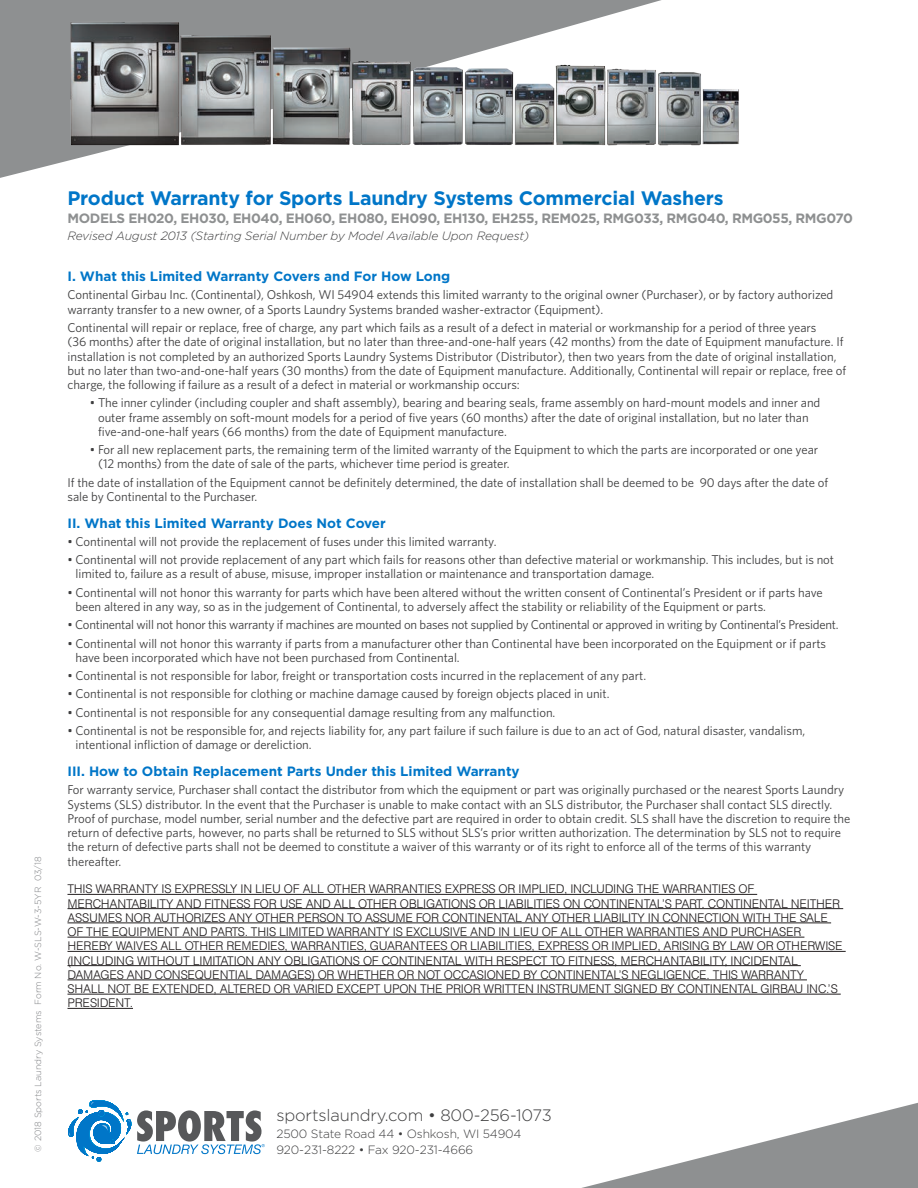
<style>
.page{position:relative;width:918px;height:1188px;background:#fff}
.page>*{position:absolute;margin:0;border:0;box-sizing:border-box;transform-origin:0 0}
.t1{font:700 19.5px "Gotham";letter-spacing:-.01em;color:#0076c8}
.t2{font:300 16.5px "Gotham";letter-spacing:-.01em;color:#3e3e3f}
.t3{font:700 13.5px "Gotham";color:#0076c8}
.t4{font:700 13.5px "Gotham";letter-spacing:-.03em;color:#8e9091}
.t5{font:12.75px/14.2px "Whitney";letter-spacing:-.005em;color:#3e3e3f}
.t6{font:300 12px/14.2px "AT Triumvirate";letter-spacing:-.015em;color:#231f20}
.t7{font:italic 300 12px "Gotham";letter-spacing:-.01em;color:#3e3e3f}
.t8{font:300 12px "Gotham";letter-spacing:-.01em;color:#3e3e3f}
.t9{font:300 9px "Gotham";color:#808285}
</style>
<div class="page">
<svg style="left:582px;top:1103px;width:336px;height:85px"></svg>
<svg style="left:0;top:0;width:661px;height:178px;fill:#8e9091"></svg>
<hr style="left:67px;top:894px;width:690px;height:1px;background:#231f20">
<hr style="left:67px;top:908px;width:776px;height:1px;background:#231f20">
<hr style="left:67px;top:923px;width:764px;height:1px;background:#231f20">
<hr style="left:67px;top:937px;width:737px;height:1px;background:#231f20">
<hr style="left:67px;top:951px;width:779px;height:1px;background:#231f20">
<hr style="left:67px;top:965px;width:734px;height:1px;background:#231f20">
<hr style="left:67px;top:980px;width:740px;height:1px;background:#231f20">
<hr style="left:67px;top:994px;width:774px;height:1px;background:#231f20">
<hr style="left:67px;top:1008px;width:66px;height:1px;background:#231f20">
<svg style="left:68px;top:1100px;width:197px;height:62px"></svg>
<img style="left:67px;top:14px;width:672px;height:134px">
<p class="t9" style="left:33px;top:1152px;width:297px;rotate:-90deg">© 2018 Sports Laundry Systems Form No. W-SLS-W-3-5YR 03/18</p>
<p class="t1" style="left:68px;top:187px;width:658px">Product Warranty for Sports Laundry Systems Commercial Washers</p>
<p class="t4" style="left:68px;top:211px;width:787px">MODELS EH020, EH030, EH040, EH060, EH080, EH090, EH130, EH255, REM025, RMG033, RMG040, RMG055, RMG070</p>
<p class="t7" style="left:68px;top:229px;width:463px">Revised August 2013 (Starting Serial Number by Model Available Upon Request)</p>
<p class="t3" style="left:67px;top:269px;width:384px">I. What this Limited Warranty Covers and For How Long</p>
<p class="t5" style="left:67px;top:288px;width:767px">Continental Girbau Inc. (Continental), Oshkosh, WI 54904 extends this limited warranty to the original owner (Purchaser), or by factory authorized warranty transfer to a new owner, of a Sports Laundry Systems branded washer-extractor (Equipment).</p>
<p class="t5" style="left:67px;top:320px;width:780px">Continental will repair or replace, free of charge, any part which fails as a result of a defect in material or workmanship for a period of three years<br>(36 months) after the date of original installation, but no later than three-and-one-half years (42 months) from the date of Equipment manufacture. If installation is not completed by an authorized Sports Laundry Systems Distributor (Distributor), then two years from the date of original installation, but no later than two-and-one-half years (30 months) from the date of Equipment manufacture. Additionally, Continental will repair or replace, free of charge, the following if failure as a result of a defect in material or workmanship occurs:</p>
<p class="t5" style="left:98px;top:395px;width:724px;text-indent:-8px">• The inner cylinder (including coupler and shaft assembly), bearing and bearing seals, frame assembly on hard-mount models and inner and outer frame assembly on soft-mount models for a period of five years (60 months) after the date of original installation, but no later than five-and-one-half years (66 months) from the date of Equipment manufacture.</p>
<p class="t5" style="left:98px;top:442px;width:722px;text-indent:-8px">• For all new replacement parts, the remaining term of the limited warranty of the Equipment to which the parts are incorporated or one year (12 months) from the date of sale of the parts, whichever time period is greater.</p>
<p class="t5" style="left:67px;top:475px;width:762px">If the date of installation of the Equipment cannot be definitely determined, the date of installation shall be deemed to be 90 days after the date of sale by Continental to the Purchaser.</p>
<p class="t3" style="left:67px;top:515px;width:320px">II. What this Limited Warranty Does Not Cover</p>
<p class="t5" style="left:67px;top:534px;width:431px">• Continental will not provide the replacement of fuses under this limited warranty.</p>
<p class="t5" style="left:76px;top:552px;width:760px;text-indent:-8px">• Continental will not provide replacement of any part which fails for reasons other than defective material or workmanship. This includes, but is not limited to, failure as a result of abuse, misuse, improper installation or maintenance and transportation damage.</p>
<p class="t5" style="left:76px;top:585px;width:749px;text-indent:-8px">• Continental will not honor this warranty for parts which have been altered without the written consent of Continental’s President or if parts have been altered in any way, so as in the judgement of Continental, to adversely affect the stability or reliability of the Equipment or parts.</p>
<p class="t5" style="left:67px;top:617px;width:773px">• Continental will not honor this warranty if machines are mounted on bases not supplied by Continental or approved in writing by Continental’s President.</p>
<p class="t5" style="left:76px;top:636px;width:752px;text-indent:-8px">• Continental will not honor this warranty if parts from a manufacturer other than Continental have been incorporated on the Equipment or if parts have been incorporated which have not been purchased from Continental.</p>
<p class="t5" style="left:67px;top:668px;width:580px">• Continental is not responsible for labor, freight or transportation costs incurred in the replacement of any part.</p>
<p class="t5" style="left:67px;top:687px;width:543px">• Continental is not responsible for clothing or machine damage caused by foreign objects placed in unit.</p>
<p class="t5" style="left:67px;top:705px;width:489px">• Continental is not responsible for any consequential damage resulting from any malfunction.</p>
<p class="t5" style="left:76px;top:723px;width:731px;text-indent:-8px">• Continental is not be responsible for, and rejects liability for, any part failure if such failure is due to an act of God, natural disaster, vandalism, intentional infliction of damage or dereliction.</p>
<p class="t3" style="left:67px;top:763px;width:454px">III. How to Obtain Replacement Parts Under this Limited Warranty</p>
<p class="t5" style="left:67px;top:782px;width:784px">For warranty service, Purchaser shall contact the distributor from which the equipment or part was originally purchased or the nearest Sports Laundry Systems (SLS) distributor. In the event that the Purchaser is unable to make contact with an SLS distributor, the Purchaser shall contact SLS directly.<br>Proof of purchase, model number, serial number and the defective part are required in order to obtain credit. SLS shall have the discretion to require the return of defective parts, however, no parts shall be returned to SLS without SLS’s prior written authorization. The determination by SLS not to require the return of defective parts shall not be deemed to constitute a waiver of this warranty or of its right to enforce all of the terms of this warranty thereafter.</p>
<p class="t6" style="left:67px;top:882px;width:777px">THIS WARRANTY IS EXPRESSLY IN LIEU OF ALL OTHER WARRANTIES EXPRESS OR IMPLIED, INCLUDING THE WARRANTIES OF MERCHANTABILITY AND FITNESS FOR USE AND ALL OTHER OBLIGATIONS OR LIABILITIES ON CONTINENTAL’S PART. CONTINENTAL NEITHER ASSUMES NOR AUTHORIZES ANY OTHER PERSON TO ASSUME FOR CONTINENTAL ANY OTHER LIABILITY IN CONNECTION WITH THE SALE OF THE EQUIPMENT AND PARTS. THIS LIMITED WARRANTY IS EXCLUSIVE AND IN LIEU OF ALL OTHER WARRANTIES AND PURCHASER HEREBY WAIVES ALL OTHER REMEDIES, WARRANTIES, GUARANTEES OR LIABILITIES, EXPRESS OR IMPLIED, ARISING BY LAW OR OTHERWISE (INCLUDING WITHOUT LIMITATION ANY OBLIGATIONS OF CONTINENTAL WITH RESPECT TO FITNESS, MERCHANTABILITY, INCIDENTAL DAMAGES AND CONSEQUENTIAL DAMAGES) OR WHETHER OR NOT OCCASIONED BY CONTINENTAL’S NEGLIGENCE. THIS WARRANTY SHALL NOT BE EXTENDED, ALTERED OR VARIED EXCEPT UPON THE PRIOR WRITTEN INSTRUMENT SIGNED BY CONTINENTAL GIRBAU INC.’S PRESIDENT.</p>
<p class="t2" style="left:276px;top:1106px;width:277px">sportslaundry.com • 800-256-1073</p>
<p class="t8" style="left:276px;top:1127px;width:247px">2500 State Road 44 • Oshkosh, WI 54904</p>
<p class="t8" style="left:276px;top:1143px;width:198px">920-231-8222 • Fax 920-231-4666</p>
</div>
